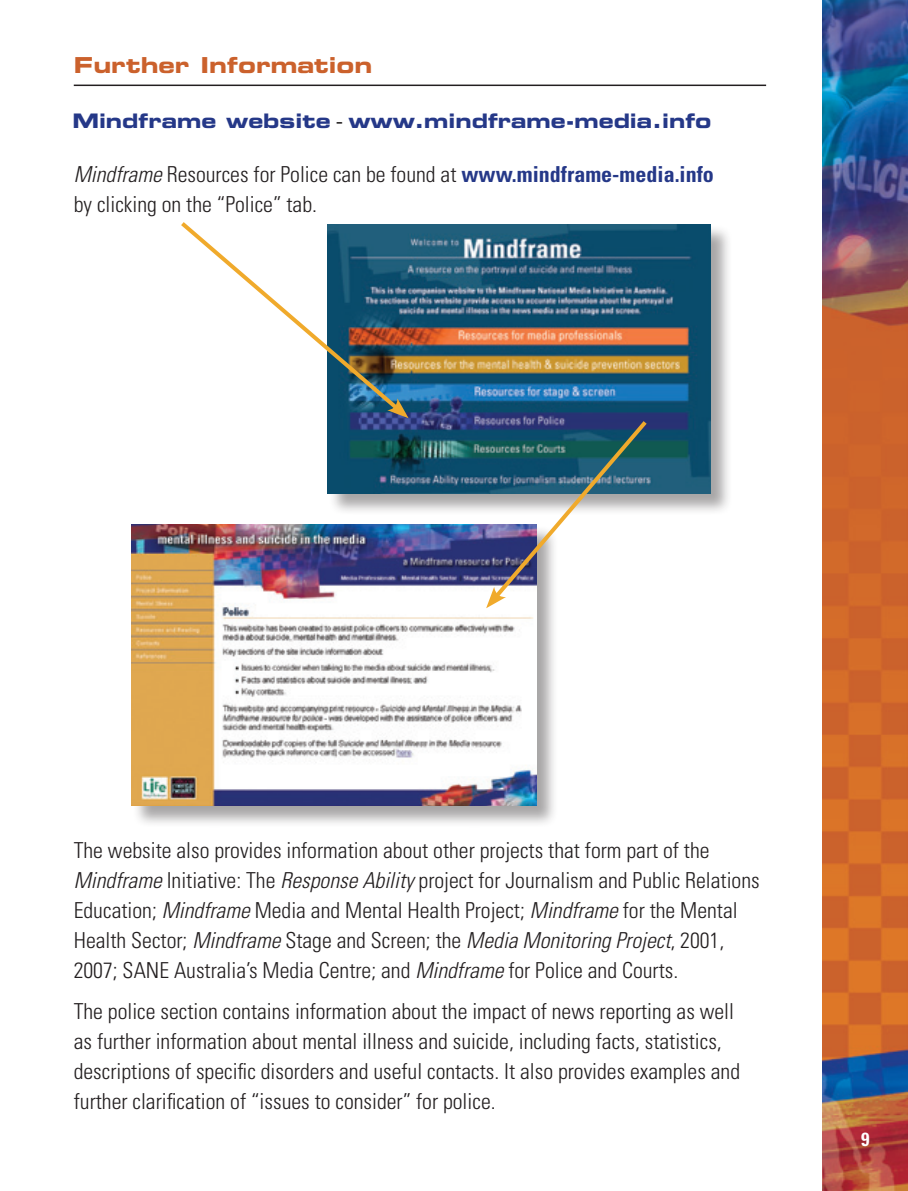
<style>
.page{position:relative;width:908px;height:1191px;background:#fff}
.page>*{position:absolute;margin:0;border:0;box-sizing:border-box;transform-origin:0 0}
.t1{font:300 condensed 22px/30px "Univers";color:#231f20}
.t2{font:22px "Eurostile LT Std Bold Ex 2";color:#cb612c}
.t3{font:20px "Eurostile LT Std Bold Ex 2";color:#253888}
.t4{font:700 condensed 19px "Univers";color:#fff}
.s1{font-family:"Arial";color:#231f20}
.s2{font-style:italic}
.s3{font-weight:700;color:#253888}
</style>
<div class="page">
<hr style="left:74px;top:85px;width:691px;height:1px;background:#231f20">
<img style="left:822px;top:0;width:85px;height:1191px">
<div style="left:132px;top:524px;width:426px;height:304px;background:#231f20;opacity:.4"></div>
<img style="left:132px;top:524px;width:404px;height:281px">
<div style="left:328px;top:224px;width:404px;height:292px;background:#231f20;opacity:.4"></div>
<img style="left:327px;top:224px;width:383px;height:269px">
<svg style="left:181px;top:222px;width:222px;height:193px"></svg>
<svg style="left:387px;top:398px;width:21px;height:20px"></svg>
<svg style="left:486px;top:417px;width:164px;height:191px"></svg>
<p class="t2" style="left:74px;top:50px;width:300px">Further Information</p>
<p class="t3" style="left:72px;top:107px;width:640px">Mindframe website <span class="s1">-</span> www.mindframe-media.info</p>
<p class="t1" style="left:74px;top:158px;width:641px;line-height:30.6px"><span class="s2">Mindframe</span> Resources for Police can be found at <span class="s3">www.mindframe-media.info </span>by clicking on the “Police” tab.</p>
<p class="t1" style="left:74px;top:834px;width:687px">The website also provides information about other projects that form part of the <span class="s2">Mindframe</span> Initiative: The <span class="s2">Response Ability</span> project for Journalism and Public Relations Education; <span class="s2">Mindframe</span> Media and Mental Health Project; <span class="s2">Mindframe</span> for the Mental Health Sector; <span class="s2">Mindframe</span> Stage and Screen; the <span class="s2">Media Monitoring Project</span>, 2001, 2007; SANE Australia’s Media Centre; and <span class="s2">Mindframe</span> for Police and Courts.</p>
<p class="t1" style="left:74px;top:996px;width:667px">The police section contains information about the impact of news reporting as well as further information about mental illness and suicide, including facts, statistics, descriptions of specific disorders and useful contacts. It also provides examples and further clarification of “issues to consider” for police.</p>
<p class="t4" style="left:860px;top:1127px;width:10px">9</p>
</div>
